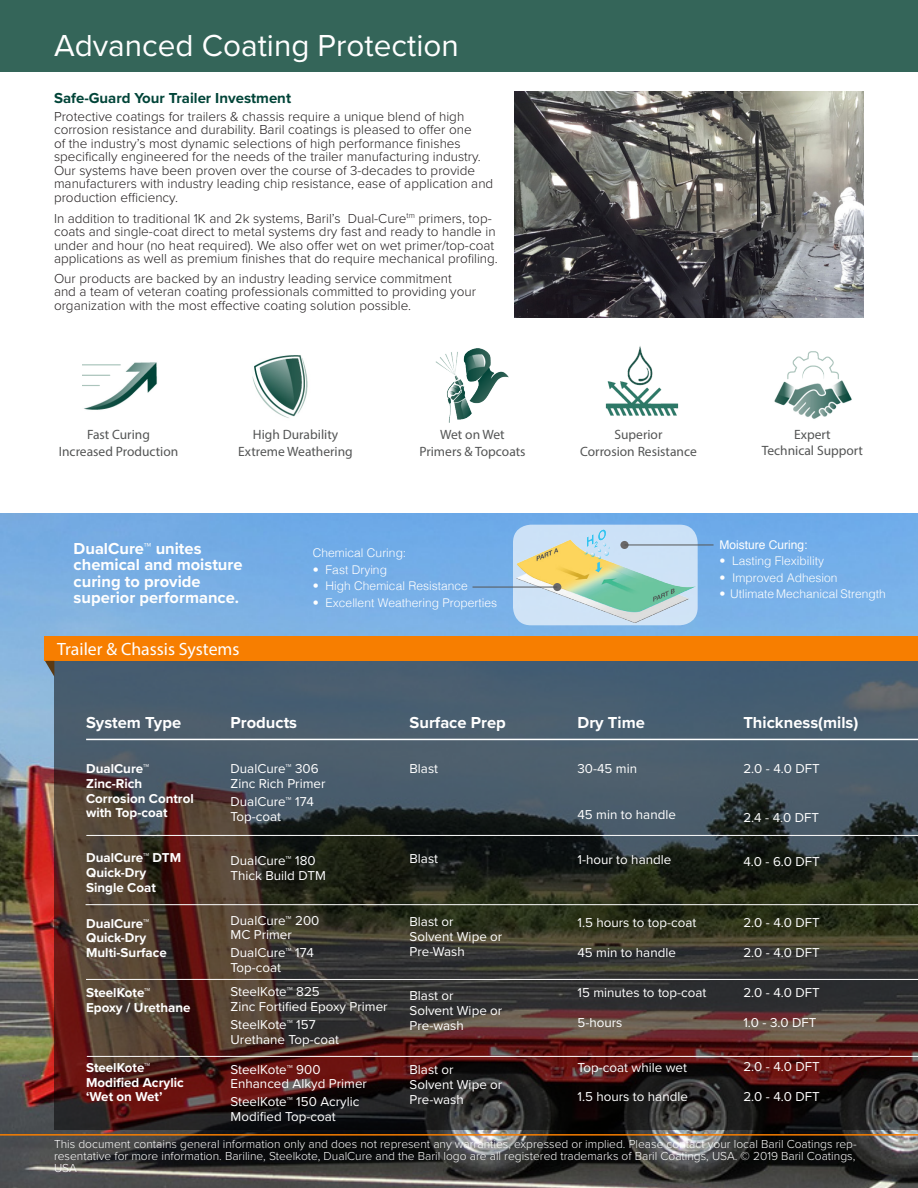
<style>
.page{position:relative;width:918px;height:1188px;background:#fff}
.page>*{position:absolute;margin:0;border:0;box-sizing:border-box;transform-origin:0 0}
.t1{font:31.5px "Proxima Nova";color:#fff}
.t2{font:17.85px "Myriad Pro";color:#fff}
.t3{font:700 16.5px/16.5px "Proxima Nova";color:#fff}
.t4{font:700 15px "Proxima Nova";color:#004438}
.t5{font:300 13.5px/13.5px "Proxima Nova";color:#231f20}
.t6{font:13.5px "Myriad Pro";color:#545555}
.t7{font:13.35px "Proxima Nova";color:#fff}
.t8{font:700 13.35px "Proxima Nova";color:#fff}
.t9{font:300 12px/12px "Proxima Nova";color:#fff;text-align:justify}
.t10{font:300 12px "Helvetica";color:#fff}
.t11{font:12px "Helvetica";color:#fff}
</style>
<div class="page">
<img style="left:0;top:513px;width:918px;height:675px">
<img style="left:515px;top:92px;width:349px;height:225px">
<hr style="left:0;top:1134px;width:918px;height:2px;background:#f77e00">
<img style="left:435px;top:348px;width:74px;height:74px">
<img style="left:82px;top:362px;width:75px;height:48px">
<img style="left:252px;top:355px;width:56px;height:63px">
<img style="left:774px;top:351px;width:78px;height:68px">
<img style="left:605px;top:346px;width:74px;height:70px">
<div style="left:0;top:0;width:918px;height:72px;background:#346559"></div>
<img style="left:507px;top:525px;width:194px;height:101px">
<div style="left:553px;top:583px;width:8px;height:8px;background:#6a6868;border-radius:50%"></div>
<div style="left:620px;top:541px;width:9px;height:8px;background:#6a6868;border-radius:50%"></div>
<hr style="left:473px;top:587px;width:84px;height:1px;background:#545555">
<hr style="left:625px;top:545px;width:89px;height:1px;background:#545555">
<svg style="left:54px;top:661px;width:864px;height:469px;background:#3f3b3c"></svg>
<div style="left:45px;top:636px;width:873px;height:25px;background:#f77e00"></div>
<svg style="left:45px;top:661px;width:9px;height:16px"></svg>
<hr style="left:86px;top:979px;width:832px;height:1px;background:#fff">
<hr style="left:86px;top:904px;width:832px;height:1px;background:#fff">
<hr style="left:87px;top:1056px;width:831px;height:1px;background:#fff">
<hr style="left:86px;top:835px;width:832px;height:1px;background:#fff">
<hr style="left:86px;top:739px;width:832px;height:1px;background:#fff">
<p class="t1" style="left:54px;top:22px;width:406px">Advanced Coating Protection</p>
<p class="t4" style="left:54px;top:87px;width:239px">Safe-Guard Your Trailer Investment</p>
<p class="t5" style="left:54px;top:109px;width:441px">Protective coatings for trailers &amp; chassis require a unique blend of high corrosion resistance and durability. Baril coatings is pleased to offer one<br>of the industry’s most dynamic selections of high performance finishes specifically engineered for the needs of the trailer manufacturing industry.<br>Our systems have been proven over the course of 3-decades to provide manufacturers with industry leading chip resistance, ease of application and production efficiency.</p>
<p class="t5" style="left:54px;top:211px;width:445px">In addition to traditional 1K and 2k systems, Baril’s Dual-Cure<sup>tm</sup> primers, top&shy;coats and single-coat direct to metal systems dry fast and ready to handle in under and hour (no heat required). We also offer wet on wet primer/top-coat applications as well as premium finishes that do require mechanical profiling.</p>
<p class="t5" style="left:54px;top:271px;width:423px">Our products are backed by an industry leading service commitment and a team of veteran coating professionals committed to providing your organization with the most effective coating solution possible.</p>
<p class="t6" style="left:87px;top:426px;width:64px">Fast Curing</p>
<p class="t6" style="left:59px;top:443px;width:121px">Increased Production</p>
<p class="t6" style="left:253px;top:426px;width:87px">High Durability</p>
<p class="t6" style="left:238px;top:443px;width:116px">Extreme Weathering</p>
<p class="t6" style="left:440px;top:426px;width:66px">Wet on Wet</p>
<p class="t6" style="left:419px;top:443px;width:108px">Primers &amp; Topcoats</p>
<p class="t3" style="left:74px;top:539px;width:170px">DualCure™ unites chemical and moisture curing to provide superior performance.</p>
<p class="t2" style="left:57px;top:638px;width:184px">Trailer &amp; Chassis Systems</p>
<p class="t10" style="left:313px;top:543px;width:95px">Chemical Curing:</p>
<p class="t10" style="left:313px;top:559px;width:76px">• Fast Drying</p>
<p class="t10" style="left:313px;top:576px;width:156px">• High Chemical Resistance</p>
<p class="t10" style="left:313px;top:592px;width:186px">• Excellent Weathering Properties</p>
<p class="t3" style="left:86px;top:714px;width:97px">System Type</p>
<p class="t8" style="left:86px;top:758px;width:65px">DualCure™</p>
<p class="t8" style="left:86px;top:773px;width:58px">Zinc-Rich</p>
<p class="t8" style="left:86px;top:788px;width:109px">Corrosion Control</p>
<p class="t8" style="left:86px;top:803px;width:83px">with Top-coat</p>
<p class="t8" style="left:86px;top:848px;width:96px">DualCure™ DTM</p>
<p class="t8" style="left:86px;top:862px;width:62px">Quick-Dry</p>
<p class="t8" style="left:86px;top:877px;width:71px">Single Coat</p>
<p class="t8" style="left:86px;top:913px;width:65px">DualCure™</p>
<p class="t8" style="left:86px;top:928px;width:62px">Quick-Dry</p>
<p class="t8" style="left:86px;top:943px;width:82px">Multi-Surface</p>
<p class="t8" style="left:86px;top:983px;width:66px">SteelKote™</p>
<p class="t8" style="left:86px;top:998px;width:106px">Epoxy / Urethane</p>
<p class="t8" style="left:86px;top:1057px;width:66px">SteelKote™</p>
<p class="t8" style="left:86px;top:1072px;width:99px">Modified Acrylic</p>
<p class="t8" style="left:86px;top:1087px;width:78px">‘Wet on Wet’</p>
<p class="t3" style="left:231px;top:714px;width:68px">Products</p>
<p class="t7" style="left:231px;top:758px;width:90px">DualCure™ 306</p>
<p class="t7" style="left:231px;top:773px;width:96px">Zinc Rich Primer</p>
<p class="t7" style="left:231px;top:791px;width:85px">DualCure™ 174</p>
<p class="t7" style="left:231px;top:806px;width:52px">Top-coat</p>
<p class="t7" style="left:231px;top:851px;width:87px">DualCure™ 180</p>
<p class="t7" style="left:231px;top:866px;width:97px">Thick Build DTM</p>
<p class="t7" style="left:231px;top:910px;width:90px">DualCure™ 200</p>
<p class="t7" style="left:231px;top:925px;width:63px">MC Primer</p>
<p class="t7" style="left:231px;top:943px;width:85px">DualCure™ 174</p>
<p class="t7" style="left:231px;top:958px;width:52px">Top-coat</p>
<p class="t7" style="left:231px;top:982px;width:91px">SteelKote™ 825</p>
<p class="t7" style="left:231px;top:997px;width:159px">Zinc Fortified Epoxy Primer</p>
<p class="t7" style="left:231px;top:1015px;width:87px">SteelKote™ 157</p>
<p class="t7" style="left:231px;top:1029px;width:110px">Urethane Top-coat</p>
<p class="t7" style="left:231px;top:1059px;width:92px">SteelKote™ 900</p>
<p class="t7" style="left:231px;top:1074px;width:138px">Enhanced Alkyd Primer</p>
<p class="t7" style="left:231px;top:1092px;width:130px">SteelKote™ 150 Acrylic</p>
<p class="t7" style="left:231px;top:1107px;width:107px">Modified Top-coat</p>
<p class="t3" style="left:410px;top:714px;width:98px">Surface Prep</p>
<p class="t7" style="left:410px;top:758px;width:30px">Blast</p>
<p class="t7" style="left:410px;top:849px;width:30px">Blast</p>
<p class="t7" style="left:410px;top:911px;width:46px">Blast or</p>
<p class="t7" style="left:410px;top:926px;width:94px">Solvent Wipe or</p>
<p class="t7" style="left:410px;top:941px;width:57px">Pre-Wash</p>
<p class="t7" style="left:410px;top:986px;width:46px">Blast or</p>
<p class="t7" style="left:410px;top:1001px;width:94px">Solvent Wipe or</p>
<p class="t7" style="left:410px;top:1015px;width:56px">Pre-wash</p>
<p class="t7" style="left:410px;top:1060px;width:46px">Blast or</p>
<p class="t7" style="left:410px;top:1075px;width:94px">Solvent Wipe or</p>
<p class="t7" style="left:410px;top:1090px;width:56px">Pre-wash</p>
<p class="t6" style="left:614px;top:426px;width:49px">Superior</p>
<p class="t6" style="left:580px;top:443px;width:118px">Corrosion Resistance</p>
<p class="t6" style="left:794px;top:426px;width:38px">Expert</p>
<p class="t6" style="left:762px;top:442px;width:103px">Technical Support</p>
<p class="t11" style="left:720px;top:536px;width:90px">Moisture Curing:</p>
<p class="t10" style="left:720px;top:551px;width:106px">• Lasting Flexibility</p>
<p class="t10" style="left:720px;top:568px;width:120px">• Improved Adhesion</p>
<p class="t10" style="left:720px;top:584px;width:168px">• Utlimate Mechanical Strength</p>
<p class="t3" style="left:577px;top:714px;width:69px">Dry Time</p>
<p class="t7" style="left:577px;top:758px;width:61px">30-45 min</p>
<p class="t7" style="left:577px;top:805px;width:100px">45 min to handle</p>
<p class="t7" style="left:577px;top:849px;width:95px">1-hour to handle</p>
<p class="t7" style="left:577px;top:913px;width:120px">1.5 hours to top-coat</p>
<p class="t7" style="left:577px;top:943px;width:100px">45 min to handle</p>
<p class="t7" style="left:577px;top:983px;width:131px">15 minutes to top-coat</p>
<p class="t7" style="left:577px;top:1013px;width:46px">5-hours</p>
<p class="t7" style="left:577px;top:1057px;width:111px">Top-coat while wet</p>
<p class="t7" style="left:577px;top:1087px;width:112px">1.5 hours to handle</p>
<p class="t3" style="left:743px;top:714px;width:116px">Thickness(mils)</p>
<p class="t7" style="left:743px;top:758px;width:78px">2.0 - 4.0 DFT</p>
<p class="t7" style="left:743px;top:807px;width:77px">2.4 - 4.0 DFT</p>
<p class="t7" style="left:743px;top:852px;width:78px">4.0 - 6.0 DFT</p>
<p class="t7" style="left:743px;top:913px;width:78px">2.0 - 4.0 DFT</p>
<p class="t7" style="left:743px;top:943px;width:78px">2.0 - 4.0 DFT</p>
<p class="t7" style="left:743px;top:983px;width:78px">2.0 - 4.0 DFT</p>
<p class="t7" style="left:743px;top:1013px;width:75px">1.0 - 3.0 DFT</p>
<p class="t7" style="left:743px;top:1057px;width:78px">2.0 - 4.0 DFT</p>
<p class="t7" style="left:743px;top:1087px;width:78px">2.0 - 4.0 DFT</p>
<p class="t9" style="left:54px;top:1137px;width:804px">This document contains general information only and does not represent any warranties, expressed or implied. Please contact your local Baril Coatings rep&shy;resentative for more information. Bariline, Steelkote, DualCure and the Baril logo are all registered trademarks of Baril Coatings, USA. © 2019 Baril Coatings, USA</p>
</div>
